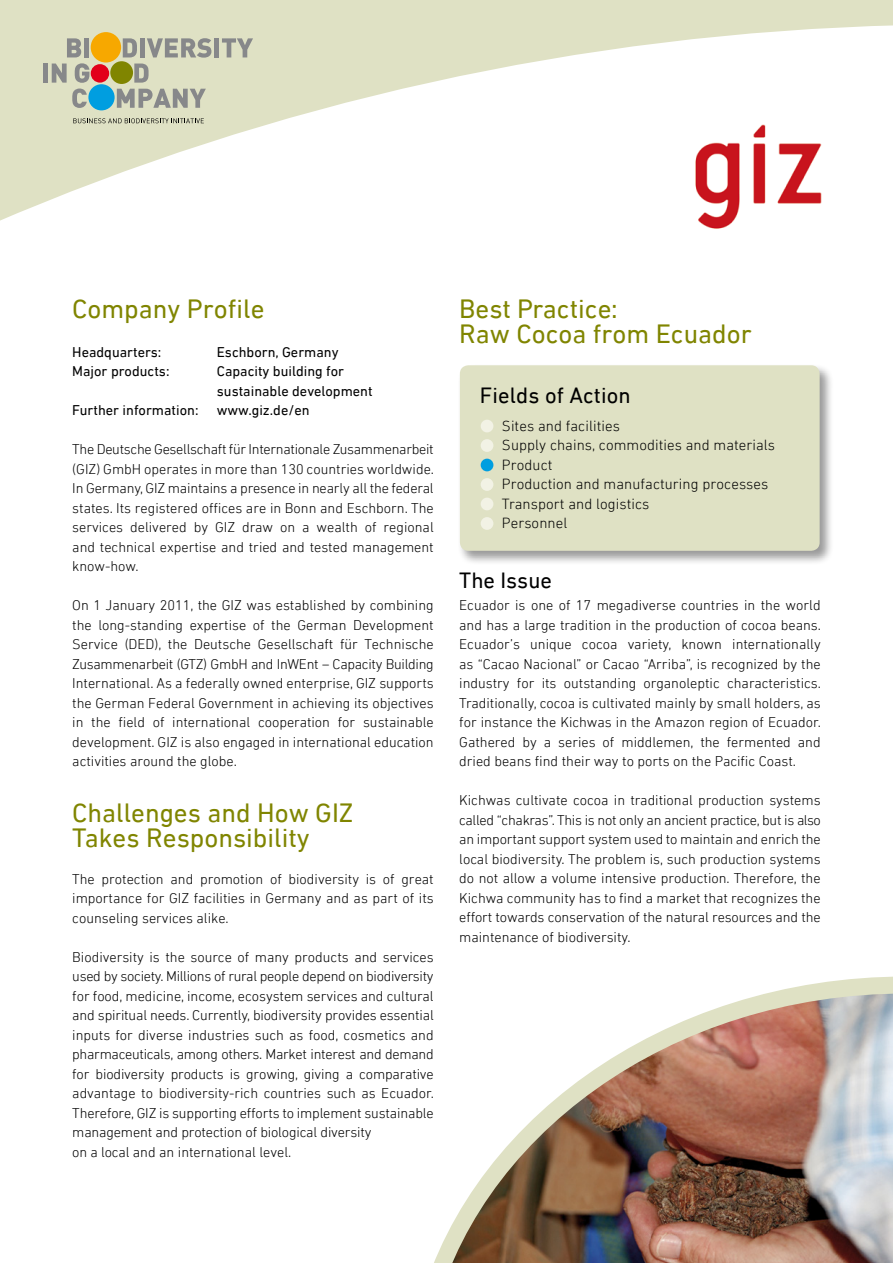
<style>
.page{position:relative;width:893px;height:1263px;background:#fff}
.page>*{position:absolute;margin:0;border:0;box-sizing:border-box;transform-origin:0 0}
.t1{font:27px/25.5px "DIN Next LT Pro";color:#808500}
.t2{font:22.5px "DIN Next LT Pro";letter-spacing:.005em;color:#000}
.t3{font:300 15px/19.5px "DIN Next LT Pro";letter-spacing:.005em;color:#000}
.t4{font:300 14.4px/19.5px "DIN Next LT Pro";color:#000;text-align:justify}
.t5{font:14.4px/19.5px "DIN Next LT Pro";color:#000}
</style>
<div class="page">
<svg style="left:0;top:0;width:893px;height:221px"></svg>
<svg style="left:67px;top:38px;width:14px;height:19px"></svg>
<div style="left:84px;top:38px;width:5px;height:19px;background:#87888a"></div>
<svg style="left:123px;top:38px;width:14px;height:19px"></svg>
<div style="left:140px;top:38px;width:5px;height:19px;background:#87888a"></div>
<svg style="left:147px;top:38px;width:64px;height:20px"></svg>
<hr style="left:215px;top:38px;width:4px;height:19px;background:#87888a">
<svg style="left:222px;top:38px;width:31px;height:19px"></svg>
<div style="left:43px;top:64px;width:5px;height:19px;background:#87888a"></div>
<svg style="left:52px;top:64px;width:15px;height:19px"></svg>
<svg style="left:75px;top:63px;width:14px;height:20px"></svg>
<svg style="left:134px;top:64px;width:15px;height:19px"></svg>
<svg style="left:72px;top:89px;width:15px;height:19px"></svg>
<svg style="left:117px;top:89px;width:89px;height:19px;background:#adafa3"></svg>
<div style="left:110px;top:61px;width:23px;height:23px;background:#808500;border-radius:50%"></div>
<div style="left:88px;top:84px;width:27px;height:26px;background:#009ee0;border-radius:50%"></div>
<div style="left:91px;top:64px;width:18px;height:19px;background:#e2001a;border-radius:50%"></div>
<div style="left:91px;top:32px;width:30px;height:31px;background:#f7a800;border-radius:50%"></div>
<svg style="left:73px;top:118px;width:131px;height:5px"></svg>
<img style="left:434px;top:976px;width:459px;height:287px">
<img style="left:678px;top:119px;width:162px;height:110px">
<div style="left:458px;top:363px;width:376px;height:202px;background:#000;opacity:.4"></div>
<div style="left:460px;top:365px;width:360px;height:186px;background:#dfe1c4;border-radius:9px"></div>
<div style="left:481px;top:420px;width:12px;height:12px;background:#f2f2e5;border-radius:50%"></div>
<div style="left:481px;top:498px;width:12px;height:12px;background:#f2f2e5;border-radius:50%"></div>
<div style="left:481px;top:439px;width:12px;height:13px;background:#f2f2e5;border-radius:50%"></div>
<div style="left:481px;top:478px;width:12px;height:13px;background:#f2f2e5;border-radius:50%"></div>
<div style="left:481px;top:517px;width:12px;height:13px;background:#f2f2e5;border-radius:50%"></div>
<div style="left:481px;top:459px;width:12px;height:12px;background:#009ee0;border-radius:50%"></div>
<h1 class="t1" style="left:72px;top:296px;width:194px">Company Profile</h1>
<p class="t5" style="left:72px;top:342px;width:91px">Headquarters:</p>
<p class="t5" style="left:217px;top:342px;width:123px">Eschborn, Germany</p>
<p class="t5" style="left:72px;top:362px;width:99px">Major products:</p>
<p class="t5" style="left:217px;top:362px;width:157px">Capacity building for sustainable development</p>
<p class="t5" style="left:72px;top:401px;width:128px">Further information:</p>
<p class="t5" style="left:217px;top:401px;width:94px">www.giz.de/en</p>
<p class="t4" style="left:72px;top:440px;width:363px">The Deutsche Gesellschaft für Internationale Zusammenarbeit (GIZ) GmbH operates in more than 130 countries worldwide.<br>In Germany, GIZ maintains a presence in nearly all the federal states. Its registered offices are in Bonn and Eschborn. The services delivered by GIZ draw on a wealth of regional and technical expertise and tried and tested management know-how.</p>
<p class="t4" style="left:72px;top:596px;width:363px">On 1 January 2011, the GIZ was established by combining the long-standing expertise of the German Development Service (DED), the Deutsche Gesellschaft für Technische Zusammenarbeit (GTZ) GmbH and InWEnt – Capacity Building International. As a federally owned enterprise, GIZ supports the German Federal Government in achieving its objectives in the field of international cooperation for sustainable development. GIZ is also engaged in international education activities around the globe.</p>
<h1 class="t1" style="left:72px;top:800px;width:283px">Challenges and How GIZ<br>Takes Responsibility</h1>
<p class="t4" style="left:72px;top:869px;width:363px">The protection and promotion of biodiversity is of great importance for GIZ facilities in Germany and as part of its counseling services alike.</p>
<p class="t4" style="left:72px;top:947px;width:363px;text-align:left">Biodiversity is the source of many products and services used by society. Millions of rural people depend on biodiversity for food, medicine, income, ecosystem services and cultural and spiritual needs. Currently, biodiversity provides essential inputs for diverse industries such as food, cosmetics and pharmaceuticals, among others. Market interest and demand for biodiversity products is growing, giving a comparative advantage to biodiversity-rich countries such as Ecuador.<br>Therefore, GIZ is supporting efforts to implement sustainable management and protection of biological diversity<br>on a local and an international level.</p>
<h1 class="t1" style="left:459px;top:296px;width:294px">Best Practice:<br>Raw Cocoa from Ecuador</h1>
<h2 class="t2" style="left:480px;top:383px;width:152px">Fields of Action</h2>
<p class="t3" style="left:502px;top:416px;width:275px">Sites and facilities<br>Supply chains, commodities and materials<br>Product<br>Production and manufacturing processes<br>Transport and logistics<br>Personnel</p>
<h2 class="t2" style="left:459px;top:567px;width:94px">The Issue</h2>
<p class="t4" style="left:459px;top:596px;width:363px">Ecuador is one of 17 megadiverse countries in the world and has a large tradition in the production of cocoa beans.<br>Ecuador’s unique cocoa variety, known internationally as “Cacao Nacional” or Cacao “Arriba”, is recognized by the industry for its outstanding organoleptic characteristics.<br>Traditionally, cocoa is cultivated mainly by small holders, as for instance the Kichwas in the Amazon region of Ecuador.<br>Gathered by a series of middlemen, the fermented and dried beans find their way to ports on the Pacific Coast.</p>
<p class="t4" style="left:459px;top:791px;width:363px">Kichwas cultivate cocoa in traditional production systems called “chakras”. This is not only an ancient practice, but is also an important support system used to maintain and enrich the local biodiversity. The problem is, such production systems do not allow a volume intensive production. Therefore, the Kichwa community has to find a market that recognizes the effort towards conservation of the natural resources and the maintenance of biodiversity.</p>
</div>
